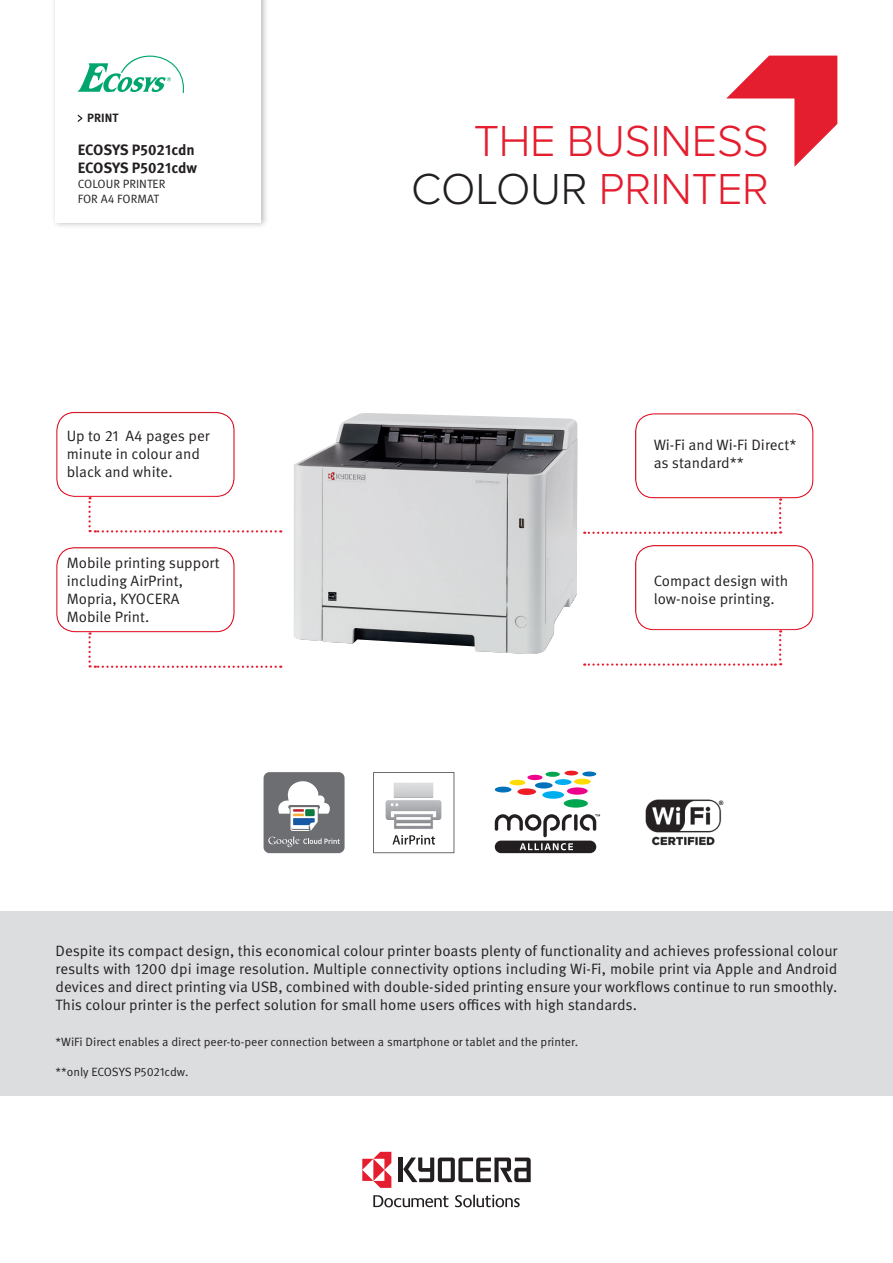
<style>
.page{position:relative;width:893px;height:1263px;background:#fff}
.page>*{position:absolute;margin:0;border:0;box-sizing:border-box;transform-origin:0 0}
.t1{font:300 45px/48px "Proxima Nova";letter-spacing:-.005em;color:#e41d2f;text-align:right}
.Copy1a{font:15px/18px "Meta Pro Norm";color:#231f20;text-align:justify}
.Bodycopy{font:15px/18px "Meta Pro Norm";color:#231f20}
.Note2{font:700 15px "Meta Pro";letter-spacing:-.005em;color:#231f20}
.Copy1a-2{font:12px "Meta Pro Norm";color:#231f20}
.Note3{font:12px/15px "Meta Pro Norm";color:#231f20}
.Note1{font:700 12px "Meta Pro";color:#231f20}
.s1{color:#231f20}
</style>
<div class="page">
<img style="left:294px;top:413px;width:284px;height:241px">
<div style="left:0;top:911px;width:893px;height:185px;background:#dcdddf"></div>
<div style="left:51px;top:0;width:217px;height:229px;background:#231f20;opacity:.3"></div>
<div style="left:56px;top:0;width:205px;height:223px;background:#fff"></div>
<hr style="left:399px;top:1157px;width:4px;height:25px;background:#231f20">
<svg style="left:403px;top:1157px;width:128px;height:25px"></svg>
<svg style="left:362px;top:1152px;width:29px;height:36px"></svg>
<svg style="left:455px;top:1195px;width:65px;height:12px"></svg>
<svg style="left:373px;top:1195px;width:75px;height:12px"></svg>
<svg style="left:78px;top:56px;width:106px;height:37px"></svg>
<svg style="left:726px;top:56px;width:111px;height:111px"></svg>
<svg style="left:78px;top:114px;width:4px;height:8px"></svg>
<svg style="left:584px;top:630px;width:197px;height:36px"></svg>
<div style="left:55px;top:546px;width:181px;height:86px;background:#fff;opacity:.75"></div>
<div style="left:55px;top:548px;width:181px;height:86px;background:#fff"></div>
<svg style="left:88px;top:632px;width:193px;height:36px"></svg>
<svg style="left:373px;top:772px;width:81px;height:81px"></svg>
<img style="left:378px;top:780px;width:72px;height:51px">
<div style="left:564px;top:799px;width:24px;height:9px;background:#00a54f;border-radius:50%"></div>
<div style="left:567px;top:787px;width:21px;height:8px;background:#ed028c;border-radius:50%"></div>
<div style="left:542px;top:791px;width:22px;height:8px;background:#00aeef;border-radius:50%"></div>
<div style="left:517px;top:788px;width:19px;height:7px;background:#ee1d23;border-radius:50%"></div>
<div style="left:535px;top:782px;width:18px;height:6px;background:#0072bc;border-radius:50%"></div>
<div style="left:545px;top:772px;width:15px;height:5px;background:#00a54f;border-radius:50%"></div>
<div style="left:527px;top:775px;width:15px;height:5px;background:#ed028c;border-radius:50%"></div>
<div style="left:510px;top:780px;width:15px;height:5px;background:#ffdc01;border-radius:50%"></div>
<div style="left:495px;top:787px;width:16px;height:5px;background:#0072bc;border-radius:50%"></div>
<div style="left:555px;top:779px;width:16px;height:6px;background:#00aeef;border-radius:50%"></div>
<hr style="left:565px;top:771px;width:13px;height:4px;background:#ee1d23;border-radius:50%">
<div style="left:574px;top:779px;width:17px;height:5px;background:#ffdc01;border-radius:50%"></div>
<div style="left:582px;top:771px;width:14px;height:5px;background:#0072bc;border-radius:50%"></div>
<svg style="left:495px;top:814px;width:105px;height:23px"></svg>
<div style="left:495px;top:840px;width:101px;height:13px;background:#231f20;border-radius:6px"></div>
<svg style="left:520px;top:843px;width:53px;height:7px"></svg>
<div style="left:264px;top:772px;width:81px;height:81px;background:#6d6e71;border-radius:6px"></div>
<svg style="left:268px;top:781px;width:72px;height:66px"></svg>
<img style="left:645px;top:799px;width:79px;height:47px">
<svg style="left:88px;top:497px;width:193px;height:35px"></svg>
<div style="left:634px;top:412px;width:181px;height:86px;background:#fff;opacity:.75"></div>
<div style="left:634px;top:414px;width:181px;height:87px;background:#fff"></div>
<svg style="left:584px;top:498px;width:197px;height:36px"></svg>
<p class="Note1" style="left:87px;top:109px;width:33px">PRINT</p>
<p class="Note2" style="left:78px;top:138px;width:118px">ECOSYS P5021cdn</p>
<p class="Note2" style="left:78px;top:156px;width:121px">ECOSYS P5021cdw</p>
<p class="Note3" style="left:78px;top:176px;width:89px">COLOUR PRINTER<br>FOR A4 FORMAT</p>
<p class="t1" style="left:411px;top:118px;width:359px">THE BUSINESS<br><span class="s1">COLOUR</span> PRINTER</p>
<p class="Bodycopy" style="left:67px;top:425px;width:144px">Up to 21 A4 pages per minute in colour and black and white.</p>
<p class="Bodycopy" style="left:654px;top:435px;width:144px">Wi-Fi and Wi-Fi Direct* as standard**</p>
<p class="Bodycopy" style="left:67px;top:553px;width:154px">Mobile printing support including AirPrint,<br>Mopria, KYOCERA<br>Mobile Print.</p>
<p class="Bodycopy" style="left:654px;top:571px;width:136px">Compact design with low-noise printing.</p>
<p class="Copy1a" style="left:56px;top:940px;width:783px">Despite its compact design, this economical colour printer boasts plenty of functionality and achieves professional colour results with 1200 dpi image resolution. Multiple connectivity options including Wi-Fi, mobile print via Apple and Android devices and direct printing via USB, combined with double-sided printing ensure your workflows continue to run smoothly.<br>This colour printer is the perfect solution for small home users offices with high standards.</p>
<p class="Copy1a-2" style="left:56px;top:1032px;width:524px">*WiFi Direct enables a direct peer-to-peer connection between a smartphone or tablet and the printer.</p>
<p class="Copy1a-2" style="left:56px;top:1062px;width:134px">**only ECOSYS P5021cdw.</p>
</div>
